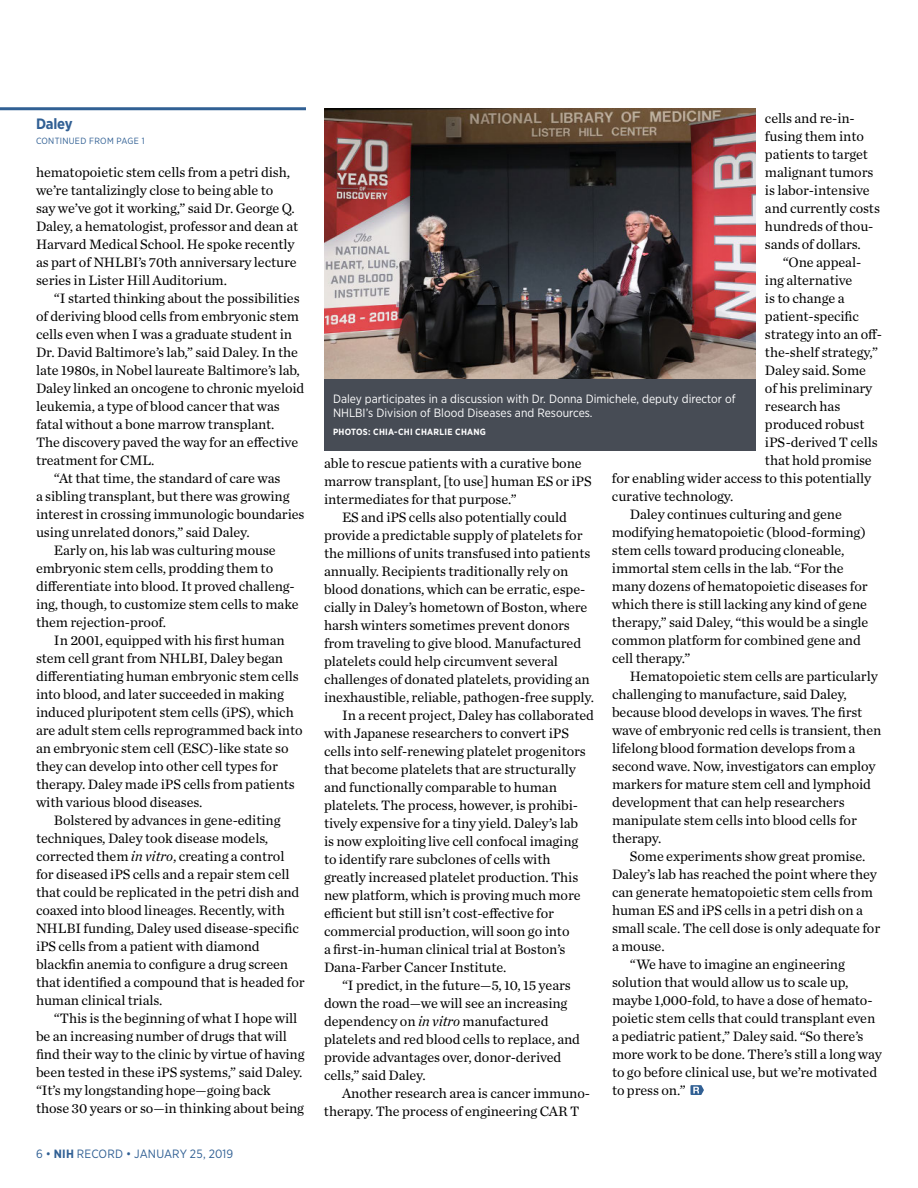
<style>
.page{position:relative;width:918px;height:1188px;background:#fff}
.page>*{position:absolute;margin:0;border:0;box-sizing:border-box;transform-origin:0 0}
.Head_2_Subheads_Body{font:700 15px "Gotham Narrow";letter-spacing:-.015em;color:#316094}
.Body_1{font:14.25px/18px "Chronicle Text G1";letter-spacing:-.005em;color:#000}
.Photo_caption_revers{font:12px/13.5px "Gotham Narrow";color:#fff}
.t1{font:12px "Gotham Narrow";letter-spacing:.015em;color:#316094}
.Photo_credit_reverse{font:700 9px "Gotham Narrow";letter-spacing:.03em;color:#fff}
.Page_jump{font:9px "Gotham Narrow";letter-spacing:.03em;color:#316094}
.s1{font-style:italic}
.s2{font-weight:700}
</style>
<div class="page">
<img style="left:324px;top:109px;width:432px;height:270px">
<hr style="left:0;top:107px;width:306px;height:3px;background:#316094">
<div style="left:324px;top:379px;width:432px;height:72px;background:#474c55"></div>
<svg style="left:690px;top:1085px;width:14px;height:10px"></svg>
<p class="Head_2_Subheads_Body" style="left:36px;top:114px;width:38px">Daley</p>
<p class="Page_jump" style="left:36px;top:135px;width:110px">CONTINUED FROM PAGE 1</p>
<p class="Body_1" style="left:36px;top:162px;width:264px">hematopoietic stem cells from a petri dish, we’re tantalizingly close to being able to<br>say we’ve got it working,” said Dr. George Q.<br>Daley, a hematologist, professor and dean at Harvard Medical School. He spoke recently as part of NHLBI’s 70th anniversary lecture series in Lister Hill Auditorium.</p>
<p class="Body_1" style="left:36px;top:288px;width:270px;text-indent:18px">“I started thinking about the possibilities of deriving blood cells from embryonic stem cells even when I was a graduate student in Dr. David Baltimore’s lab,” said Daley. In the late 1980s, in Nobel laureate Baltimore’s lab, Daley linked an oncogene to chronic myeloid leukemia, a type of blood cancer that was fatal without a bone marrow transplant.<br>The discovery paved the way for an effective treatment for CML.</p>
<p class="Body_1" style="left:36px;top:468px;width:270px;text-indent:18px">“At that time, the standard of care was<br>a sibling transplant, but there was growing interest in crossing immunologic boundaries using unrelated donors,” said Daley.</p>
<p class="Body_1" style="left:36px;top:540px;width:264px;text-indent:18px">Early on, his lab was culturing mouse embryonic stem cells, prodding them to differentiate into blood. It proved challeng&shy;ing, though, to customize stem cells to make them rejection-proof.</p>
<p class="Body_1" style="left:36px;top:630px;width:268px;text-indent:18px">In 2001, equipped with his first human stem cell grant from NHLBI, Daley began differentiating human embryonic stem cells into blood, and later succeeded in making induced pluripotent stem cells (iPS), which are adult stem cells reprogrammed back into an embryonic stem cell (ESC)-like state so they can develop into other cell types for therapy. Daley made iPS cells from patients with various blood diseases.</p>
<p class="Body_1" style="left:36px;top:810px;width:270px;text-indent:18px">Bolstered by advances in gene-editing techniques, Daley took disease models, corrected them <span class="s1">in vitro</span>, creating a control for diseased iPS cells and a repair stem cell that could be replicated in the petri dish and coaxed into blood lineages. Recently, with NHLBI funding, Daley used disease-specific iPS cells from a patient with diamond blackfin anemia to configure a drug screen that identified a compound that is headed for human clinical trials.</p>
<p class="Body_1" style="left:36px;top:1008px;width:270px;text-indent:18px">“This is the beginning of what I hope will be an increasing number of drugs that will find their way to the clinic by virtue of having been tested in these iPS systems,” said Daley. “It’s my longstanding hope—going back those 30 years or so—in thinking about being</p>
<p class="t1" style="left:36px;top:1146px;width:199px">6 • <span class="s2">NIH</span> RECORD • JANUARY 25, 2019</p>
<p class="Body_1" style="left:765px;top:108px;width:117px">cells and re-in&shy;fusing them into patients to target malignant tumors is labor-intensive and currently costs hundreds of thou&shy;sands of dollars.</p>
<p class="Body_1" style="left:783px;top:252px;width:80px">“One appeal-</p>
<p class="Body_1" style="left:765px;top:270px;width:89px">ing alternative</p>
<p class="Body_1" style="left:765px;top:288px;width:81px">is to change a</p>
<p class="Body_1" style="left:765px;top:306px;width:96px">patient-specific</p>
<p class="Body_1" style="left:765px;top:324px;width:119px">strategy into an off-</p>
<p class="Body_1" style="left:765px;top:342px;width:115px">the-shelf strategy,”</p>
<p class="Body_1" style="left:765px;top:360px;width:103px">Daley said. Some</p>
<p class="Body_1" style="left:765px;top:378px;width:109px">of his preliminary</p>
<p class="Body_1" style="left:765px;top:396px;width:77px">research has</p>
<p class="Body_1" style="left:765px;top:414px;width:101px">produced robust</p>
<p class="Body_1" style="left:765px;top:432px;width:114px">iPS-derived T cells</p>
<p class="Body_1" style="left:765px;top:450px;width:108px">that hold promise</p>
<p class="Body_1" style="left:612px;top:468px;width:261px">for enabling wider access to this potentially</p>
<p class="Body_1" style="left:612px;top:486px;width:123px">curative technology.</p>
<p class="Body_1" style="left:612px;top:504px;width:258px;text-indent:18px">Daley continues culturing and gene modifying hematopoietic (blood-forming) stem cells toward producing cloneable, immortal stem cells in the lab. “For the many dozens of hematopoietic diseases for which there is still lacking any kind of gene therapy,” said Daley, “this would be a single common platform for combined gene and cell therapy.”</p>
<p class="Body_1" style="left:612px;top:666px;width:271px;text-indent:18px">Hematopoietic stem cells are particularly challenging to manufacture, said Daley, because blood develops in waves. The first wave of embryonic red cells is transient, then lifelong blood formation develops from a second wave. Now, investigators can employ markers for mature stem cell and lymphoid development that can help researchers manipulate stem cells into blood cells for therapy.</p>
<p class="Body_1" style="left:612px;top:846px;width:270px;text-indent:18px">Some experiments show great promise.<br>Daley’s lab has reached the point where they can generate hematopoietic stem cells from human ES and iPS cells in a petri dish on a small scale. The cell dose is only adequate for a mouse.</p>
<p class="Body_1" style="left:612px;top:954px;width:271px;text-indent:18px">“We have to imagine an engineering solution that would allow us to scale up, maybe 1,000-fold, to have a dose of hemato&shy;poietic stem cells that could transplant even a pediatric patient,” Daley said. “So there’s more work to be done. There’s still a long way to go before clinical use, but we’re motivated to press on.”</p>
<p class="Photo_caption_revers" style="left:333px;top:392px;width:404px">Daley participates in a discussion with Dr. Donna Dimichele, deputy director of<br>NHLBI’s Division of Blood Diseases and Resources.</p>
<p class="Photo_credit_reverse" style="left:333px;top:426px;width:155px">PHOTOS: CHIA-CHI CHARLIE CHANG</p>
<p class="Body_1" style="left:324px;top:453px;width:269px">able to rescue patients with a curative bone marrow transplant, [to use] human ES or iPS intermediates for that purpose.”</p>
<p class="Body_1" style="left:324px;top:507px;width:272px;text-indent:18px">ES and iPS cells also potentially could provide a predictable supply of platelets for the millions of units transfused into patients annually. Recipients traditionally rely on blood donations, which can be erratic, espe&shy;cially in Daley’s hometown of Boston, where harsh winters sometimes prevent donors from traveling to give blood. Manufactured platelets could help circumvent several challenges of donated platelets, providing an inexhaustible, reliable, pathogen-free supply.</p>
<p class="Body_1" style="left:324px;top:705px;width:271px;text-indent:18px">In a recent project, Daley has collaborated with Japanese researchers to convert iPS cells into self-renewing platelet progenitors that become platelets that are structurally and functionally comparable to human platelets. The process, however, is prohibi&shy;tively expensive for a tiny yield. Daley’s lab<br>is now exploiting live cell confocal imaging to identify rare subclones of cells with greatly increased platelet production. This new platform, which is proving much more efficient but still isn’t cost-effective for commercial production, will soon go into<br>a first-in-human clinical trial at Boston’s Dana-Farber Cancer Institute.</p>
<p class="Body_1" style="left:324px;top:975px;width:258px;text-indent:18px">“I predict, in the future—5, 10, 15 years down the road—we will see an increasing dependency on <span class="s1">in vitro</span> manufactured platelets and red blood cells to replace, and provide advantages over, donor-derived cells,” said Daley.</p>
<p class="Body_1" style="left:324px;top:1083px;width:268px;text-indent:18px">Another research area is cancer immuno&shy;therapy. The process of engineering CAR T</p>
</div>
